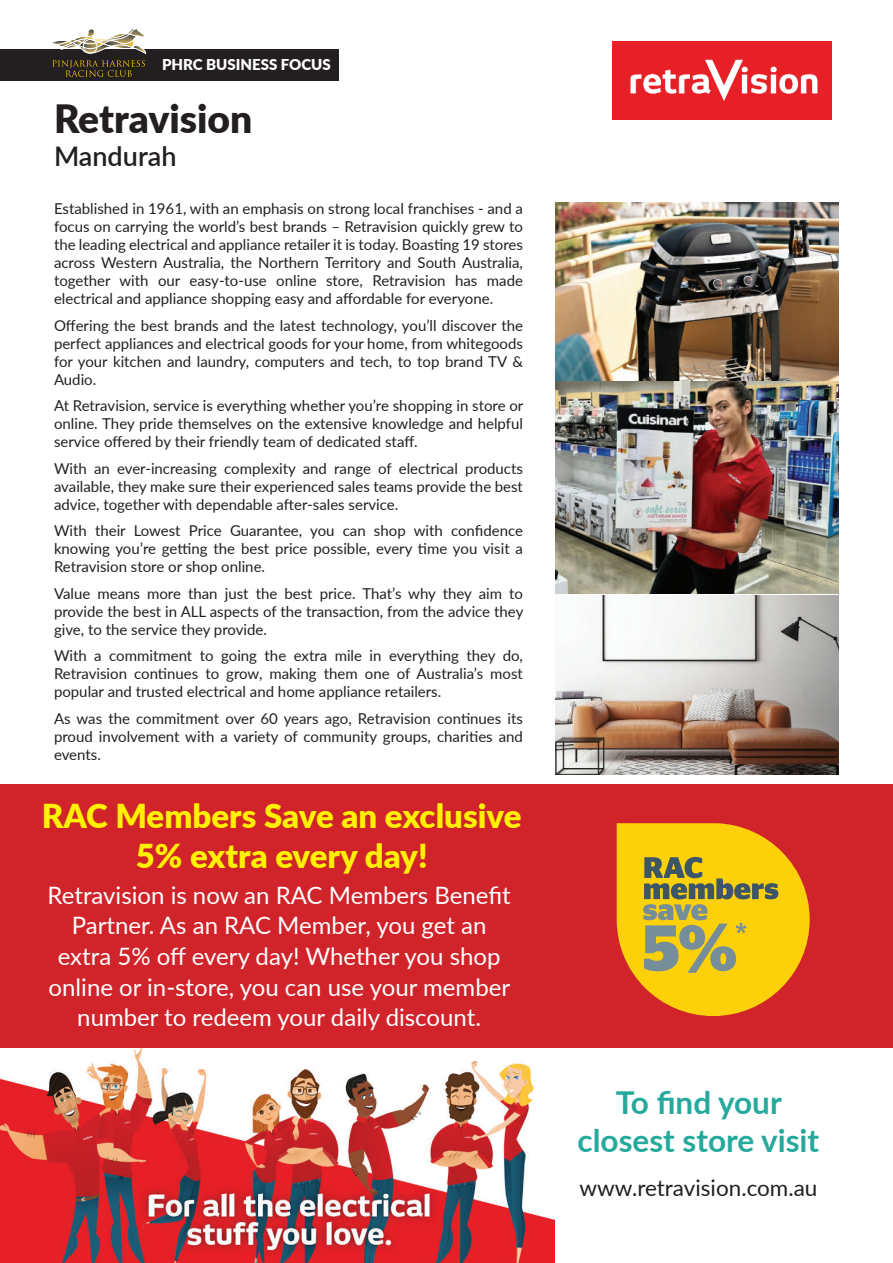
<style>
.page{position:relative;width:893px;height:1263px;background:#fff}
.page>*{position:absolute;margin:0;border:0;box-sizing:border-box;transform-origin:0 0}
.t1{font:900 39px "Lato";color:#231f20}
.t2{font:900 33px/39.6px "Lato";color:#fff101;text-align:center}
.t3{font:700 31.5px/37.8px "Lato";color:#26a99d;text-align:center}
.t4{font:600 27px "Lato";color:#231f20}
.t5{font:24px/30.6px "Lato";color:#fff;text-align:center}
.t6{font:22.5px "Lato";color:#231f20}
.t7{font:15px/18px "Lato";color:#231f20;text-align:justify}
.t8{font:900 15px "Lato";color:#fff}
</style>
<div class="page">
<img style="left:0;top:1048px;width:555px;height:215px">
<div style="left:0;top:784px;width:893px;height:264px;background:#d1232a"></div>
<div style="left:0;top:49px;width:338px;height:32px;background:#231f20"></div>
<img style="left:555px;top:203px;width:284px;height:571px">
<svg style="left:617px;top:823px;width:193px;height:193px"></svg>
<img style="left:612px;top:42px;width:219px;height:78px">
<svg style="left:52px;top:29px;width:94px;height:48px"></svg>
<p class="t8" style="left:162px;top:59px;width:170px">PHRC BUSINESS FOCUS</p>
<h1 class="t1" style="left:54px;top:104px;width:200px">Retravision</h1>
<h3 class="t4" style="left:54px;top:141px;width:124px">Mandurah</h3>
<p class="t7" style="left:54px;top:201px;width:471px">Established in 1961, with an emphasis on strong local franchises - and a focus on carrying the world’s best brands – Retravision quickly grew to the leading electrical and appliance retailer it is today. Boasting 19 stores across Western Australia, the Northern Territory and South Australia, together with our easy-to-use online store, Retravision has made electrical and appliance shopping easy and affordable for everyone.</p>
<p class="t7" style="left:54px;top:315px;width:470px">Offering the best brands and the latest technology, you’ll discover the perfect appliances and electrical goods for your home, from whitegoods for your kitchen and laundry, computers and tech, to top brand TV &amp; Audio.</p>
<p class="t7" style="left:54px;top:398px;width:471px">At Retravision, service is everything whether you’re shopping in store or online. They pride themselves on the extensive knowledge and helpful service offered by their friendly team of dedicated staff.</p>
<p class="t7" style="left:54px;top:460px;width:470px">With an ever-increasing complexity and range of electrical products available, they make sure their experienced sales teams provide the best advice, together with dependable after-sales service.</p>
<p class="t7" style="left:54px;top:521px;width:470px">With their Lowest Price Guarantee, you can shop with confidence knowing you’re getting the best price possible, every time you visit a Retravision store or shop online.</p>
<p class="t7" style="left:54px;top:585px;width:471px">Value means more than just the best price. That’s why they aim to provide the best in ALL aspects of the transaction, from the advice they give, to the service they provide.</p>
<p class="t7" style="left:54px;top:648px;width:471px">With a commitment to going the extra mile in everything they do, Retravision continues to grow, making them one of Australia’s most popular and trusted electrical and home appliance retailers.</p>
<p class="t7" style="left:54px;top:709px;width:470px">As was the commitment over 60 years ago, Retravision continues its proud involvement with a variety of community groups, charities and events.</p>
<h2 class="t2" style="left:42px;top:799px;width:481px">RAC Members Save an exclusive<br>5% extra every day!</h2>
<h3 class="t5" style="left:48px;top:879px;width:465px">Retravision is now an RAC Members Benefit Partner. As an RAC Member, you get an extra 5% off every day! Whether you shop online or in-store, you can use your member number to redeem your daily discount.</h3>
<h3 class="t3" style="left:578px;top:1082px;width:243px">To find your closest store visit</h3>
<h3 class="t6" style="left:579px;top:1179px;width:240px">www.retravision.com.au</h3>
</div>
